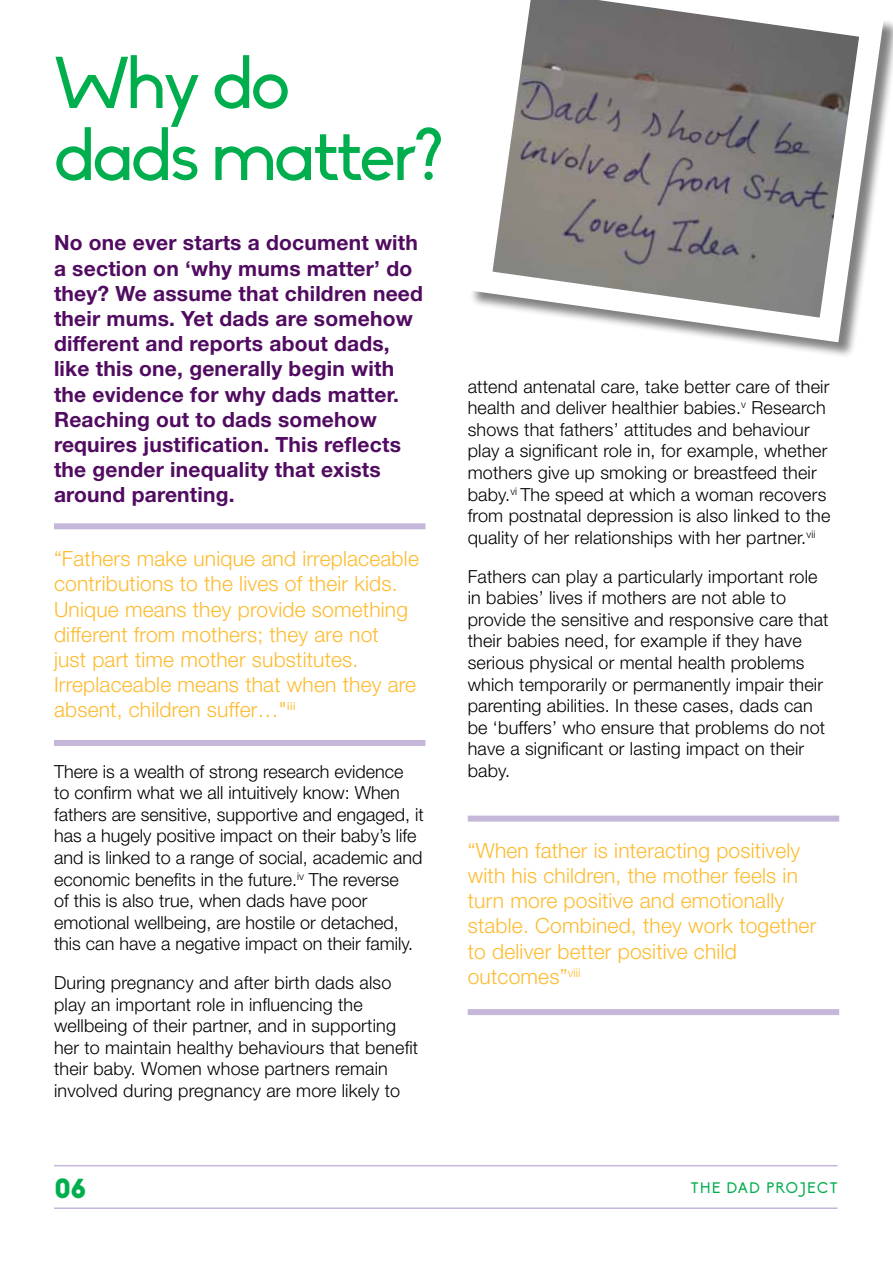
<style>
.page{position:relative;width:893px;height:1263px;background:#fff}
.page>*{position:absolute;margin:0;border:0;box-sizing:border-box;transform-origin:0 0}
.t1{font:72px/72px "Biko";letter-spacing:-.03em;color:#00ae4d}
.t2{font:900 27px "Biko";color:#00ae4d}
.t3{font:300 21px/25.2px "Helvetica Neue";letter-spacing:.01em;color:#fdbb30}
.t4{font:700 21px/25.2px "Helvetica Neue";letter-spacing:.01em;color:#510b61}
.t5{font:300 18px/21.6px "Helvetica Neue";letter-spacing:.01em;color:#000}
.t6{font:15px "Biko";letter-spacing:.1em;color:#00ae4d}
</style>
<div class="page">
<hr style="left:54px;top:1165px;width:783px;height:1px;background:#c5b7da">
<hr style="left:54px;top:1207px;width:783px;height:2px;background:#c5b7da">
<div style="left:54px;top:523px;width:371px;height:6px;background:#c5b7da"></div>
<div style="left:54px;top:740px;width:371px;height:6px;background:#c5b7da"></div>
<div style="left:468px;top:816px;width:371px;height:6px;background:#c5b7da"></div>
<div style="left:468px;top:1009px;width:371px;height:6px;background:#c5b7da"></div>
<svg style="left:472px;top:0;width:421px;height:355px"></svg>
<h1 class="t1" style="left:54px;top:49px;width:390px">Why do dads matter?</h1>
<p class="t4" style="left:54px;top:230px;width:370px">No one ever starts a document with a section on ‘why mums matter’ do they? We assume that children need their mums. Yet dads are somehow different and reports about dads, like this one, generally begin with the evidence for why dads matter.<br>Reaching out to dads somehow requires justification. This reflects the gender inequality that exists around parenting.</p>
<p class="t3" style="left:54px;top:546px;width:366px">“Fathers make unique and irreplaceable contributions to the lives of their kids.<br>Unique means they provide something different from mothers; they are not<br>just part time mother substitutes.<br>Irreplaceable means that when they are absent, children suffer…"<sup>iii</sup></p>
<p class="t5" style="left:54px;top:760px;width:371px">There is a wealth of strong research evidence<br>to confirm what we all intuitively know: When fathers are sensitive, supportive and engaged, it has a hugely positive impact on their baby’s life and is linked to a range of social, academic and economic benefits in the future.<sup>iv</sup> The reverse<br>of this is also true, when dads have poor emotional wellbeing, are hostile or detached, this can have a negative impact on their family.</p>
<p class="t5" style="left:54px;top:971px;width:366px">During pregnancy and after birth dads also play an important role in influencing the wellbeing of their partner, and in supporting her to maintain healthy behaviours that benefit their baby. Women whose partners remain involved during pregnancy are more likely to</p>
<p class="t5" style="left:468px;top:375px;width:364px">attend antenatal care, take better care of their health and deliver healthier babies.<sup>v</sup> Research shows that fathers’ attitudes and behaviour play a significant role in, for example, whether mothers give up smoking or breastfeed their baby.<sup>vi</sup> The speed at which a woman recovers from postnatal depression is also linked to the quality of her relationships with her partner.<sup>vii</sup></p>
<p class="t5" style="left:468px;top:565px;width:362px">Fathers can play a particularly important role in babies’ lives if mothers are not able to provide the sensitive and responsive care that their babies need, for example if they have serious physical or mental health problems which temporarily or permanently impair their parenting abilities. In these cases, dads can be ‘buffers’ who ensure that problems do not have a significant or lasting impact on their baby.</p>
<p class="t3" style="left:468px;top:837px;width:350px">“When father is interacting positively with his children, the mother feels in turn more positive and emotionally stable. Combined, they work together to deliver better positive child outcomes”<sup>viii</sup></p>
<h2 class="t2" style="left:54px;top:1172px;width:34px">06</h2>
<p class="t6" style="left:691px;top:1180px;width:148px">THE DAD PROJECT</p>
</div>
